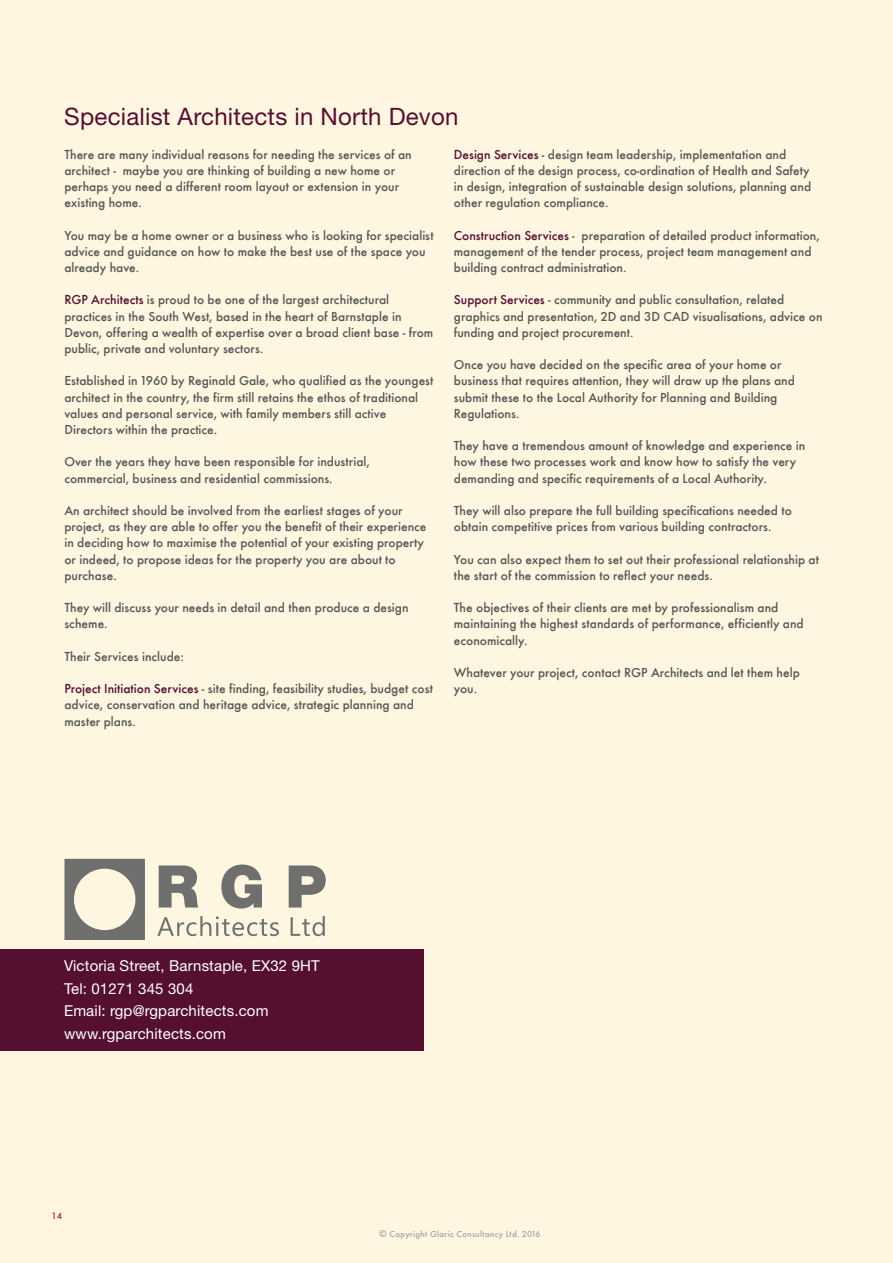
<style>
.page{position:relative;width:893px;height:1263px;background:#fff6e1}
.page>*{position:absolute;margin:0;border:0;box-sizing:border-box;transform-origin:0 0}
.t1{font:24px "Helvetica Neue";letter-spacing:.01em;color:#540f31}
.t2{font:15px/22.5px "Helvetica Neue";letter-spacing:.01em;color:#fff}
.t3{font:13.5px/16.2px "Futura T Medi Ro 1";color:#575656}
.t4{font:9px "Futura T Medi Ro 1";letter-spacing:.03em;color:#a0a2a6}
.t5{font:500 9px "Futura BT";color:#ad1921}
.s1{color:#540f31}
.s2{font-family:"Futura";font-weight:500;color:#9b9a9a}
</style>
<div class="page">
<div style="left:0;top:949px;width:423px;height:101px;background:#540f31"></div>
<svg style="left:64px;top:859px;width:262px;height:81px"></svg>
<h1 class="t1" style="left:64px;top:102px;width:396px">Specialist Architects in North Devon</h1>
<p class="t3" style="left:64px;top:146px;width:349px">There are many individual reasons for needing the services of an architect - maybe you are thinking of building a new home or perhaps you need a different room layout or extension in your existing home.</p>
<p class="t3" style="left:64px;top:227px;width:371px">You may be a home owner or a business who is looking for specialist advice and guidance on how to make the best use of the space you already have.</p>
<p class="t3" style="left:64px;top:292px;width:370px"><span class="s1">RGP Architects</span> is proud to be one of the largest architectural practices in the South West, based in the heart of Barnstaple in Devon, offering a wealth of expertise over a broad client base - from public, private and voluntary sectors.</p>
<p class="t3" style="left:64px;top:373px;width:371px">Established in 1960 by Reginald Gale, who qualified as the youngest architect in the country, the firm still retains the ethos of traditional values and personal service, with family members still active Directors within the practice.</p>
<p class="t3" style="left:64px;top:454px;width:307px">Over the years they have been responsible for industrial, commercial, business and residential commissions.</p>
<p class="t3" style="left:64px;top:502px;width:364px">An architect should be involved from the earliest stages of your project, as they are able to offer you the benefit of their experience in deciding how to maximise the potential of your existing property or indeed, to propose ideas for the property you are about to purchase.</p>
<p class="t3" style="left:64px;top:599px;width:346px">They will discuss your needs in detail and then produce a design scheme.</p>
<p class="t3" style="left:64px;top:648px;width:121px">Their Services include:</p>
<p class="t3" style="left:64px;top:680px;width:370px"><span class="s1">Project Initiation Services</span> - site finding, feasibility studies, budget cost advice, conservation and heritage advice, strategic planning and master plans.</p>
<p class="t3" style="left:454px;top:146px;width:359px"><span class="s1">Design Services</span> - design team leadership, implementation and direction of the design process, co-ordination of Health and Safety in design, integration of sustainable design solutions, planning and other regulation compliance.</p>
<p class="t3" style="left:454px;top:227px;width:367px"><span class="s1">Construction Services</span> - preparation of detailed product information, management of the tender process, project team management and building contract administration.</p>
<p class="t3" style="left:454px;top:292px;width:370px"><span class="s1">Support Services</span> - community and public consultation, related graphics and presentation, 2D and 3D CAD visualisations, advice on funding and project procurement.</p>
<p class="t3" style="left:454px;top:356px;width:343px">Once you have decided on the specific area of your home or business that requires attention, they will draw up the plans and submit these to the Local Authority for Planning and Building Regulations.</p>
<p class="t3" style="left:454px;top:437px;width:353px">They have a tremendous amount of knowledge and experience in how these two processes work and know how to satisfy the very demanding and specific requirements of a Local Authority.</p>
<p class="t3" style="left:454px;top:502px;width:339px">They will also prepare the full building specifications needed to obtain competitive prices from various building contractors.</p>
<p class="t3" style="left:454px;top:551px;width:367px">You can also expect them to set out their professional relationship at the start of the commission to reflect your needs.</p>
<p class="t3" style="left:454px;top:599px;width:351px">The objectives of their clients are met by professionalism and maintaining the highest standards of performance, efficiently and economically.</p>
<p class="t3" style="left:454px;top:664px;width:347px">Whatever your project, contact RGP Architects and let them help you.</p>
<p class="t2" style="left:64px;top:955px;width:257px">Victoria Street, Barnstaple, EX32 9HT<br>Tel: 01271 345 304<br>Email: rgp@rgparchitects.com www.rgparchitects.com</p>
<p class="t5" style="left:52px;top:1210px;width:12px">14</p>
<p class="t4" style="left:379px;top:1228px;width:163px"><span class="s2">©</span> Copyright Glaric Consultancy Ltd. 2016</p>
</div>
